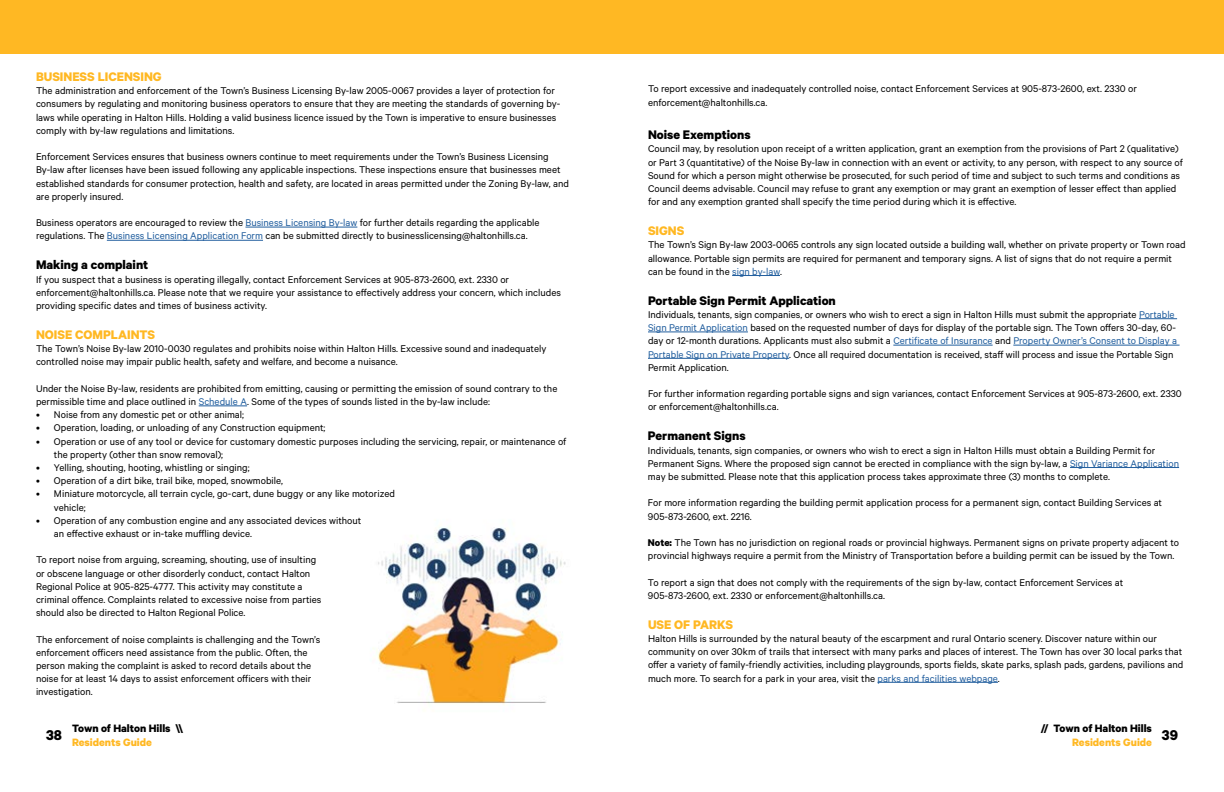
<style>
.page{position:relative;width:1224px;height:792px;background:#fff}
.page>*{position:absolute;margin:0;border:0;box-sizing:border-box;transform-origin:0 0}
.t1{font:700 16px "Calibre";color:#000}
.t2{font:700 14px "Calibre";color:#000}
.t3{font:700 14px "Calibre";color:#ffb823}
.t4{font:700 12px "Calibre";color:#000}
.t5{font:700 12px "Calibre";color:#ffb823}
.t6{font:11px/13.2px "Calibre";color:#000}
.s1{color:#215e9e}
.s2{font-weight:700}
</style>
<div class="page">
<div style="left:0;top:0;width:612px;height:54px;background:#ffb823"></div>
<div style="left:612px;top:0;width:612px;height:54px;background:#ffb823"></div>
<hr style="left:245px;top:227px;width:112px;height:1px;background:#215e9e">
<hr style="left:107px;top:240px;width:156px;height:1px;background:#215e9e">
<hr style="left:199px;top:406px;width:48px;height:1px;background:#215e9e">
<img style="left:356px;top:503px;width:232px;height:232px;border-radius:116px">
<hr style="left:732px;top:275px;width:48px;height:1px;background:#215e9e">
<hr style="left:1139px;top:319px;width:38px;height:1px;background:#215e9e">
<hr style="left:648px;top:332px;width:100px;height:1px;background:#215e9e">
<hr style="left:893px;top:345px;width:100px;height:1px;background:#215e9e">
<hr style="left:1013px;top:345px;width:167px;height:1px;background:#215e9e">
<hr style="left:648px;top:358px;width:141px;height:1px;background:#215e9e">
<hr style="left:1070px;top:467px;width:109px;height:1px;background:#215e9e">
<hr style="left:878px;top:682px;width:120px;height:1px;background:#215e9e">
<p class="t3" style="left:36px;top:68px;width:127px">BUSINESS LICENSING</p>
<p class="t6" style="left:36px;top:84px;width:526px">The administration and enforcement of the Town’s Business Licensing By-law 2005-0067 provides a layer of protection for consumers by regulating and monitoring business operators to ensure that they are meeting the standards of governing by&shy;laws while operating in Halton Hills. Holding a valid business licence issued by the Town is imperative to ensure businesses comply with by-law regulations and limitations.</p>
<p class="t6" style="left:36px;top:150px;width:534px">Enforcement Services ensures that business owners continue to meet requirements under the Town’s Business Licensing By-law after licenses have been issued following any applicable inspections. These inspections ensure that businesses meet established standards for consumer protection, health and safety, are located in areas permitted under the Zoning By-law, and are properly insured.</p>
<p class="t6" style="left:36px;top:216px;width:505px">Business operators are encouraged to review the <span class="s1">Business Licensing By-law</span> for further details regarding the applicable regulations. The <span class="s1">Business Licensing Application Form</span> can be submitted directly to businesslicensing@haltonhills.ca.</p>
<p class="t2" style="left:36px;top:257px;width:114px">Making a complaint</p>
<p class="t6" style="left:36px;top:272px;width:526px">If you suspect that a business is operating illegally, contact Enforcement Services at 905-873-2600, ext. 2330 or enforcement@haltonhills.ca. Please note that we require your assistance to effectively address your concern, which includes providing specific dates and times of business activity.</p>
<p class="t3" style="left:36px;top:326px;width:121px">NOISE COMPLAINTS</p>
<p class="t6" style="left:36px;top:342px;width:512px">The Town’s Noise By-law 2010-0030 regulates and prohibits noise within Halton Hills. Excessive sound and inadequately controlled noise may impair public health, safety and welfare, and become a nuisance.</p>
<p class="t6" style="left:36px;top:381px;width:523px">Under the Noise By-law, residents are prohibited from emitting, causing or permitting the emission of sound contrary to the permissible time and place outlined in <span class="s1">Schedule A</span>. Some of the types of sounds listed in the by-law include:</p>
<p class="t6" style="left:36px;top:408px;width:210px">• Noise from any domestic pet or other animal;</p>
<p class="t6" style="left:36px;top:421px;width:291px">• Operation, loading, or unloading of any Construction equipment;</p>
<p class="t6" style="left:54px;top:434px;width:514px;text-indent:-18px">• Operation or use of any tool or device for customary domestic purposes including the servicing, repair, or maintenance of the property (other than snow removal);</p>
<p class="t6" style="left:36px;top:461px;width:215px">• Yelling, shouting, hooting, whistling or singing;</p>
<p class="t6" style="left:36px;top:474px;width:249px">• Operation of a dirt bike, trail bike, moped, snowmobile,</p>
<p class="t6" style="left:54px;top:487px;width:342px;text-indent:-18px">• Miniature motorcycle, all terrain cycle, go-cart, dune buggy or any like motorized vehicle;</p>
<p class="t6" style="left:54px;top:513px;width:309px;text-indent:-18px">• Operation of any combustion engine and any associated devices without an effective exhaust or in-take muffling device.</p>
<p class="t6" style="left:36px;top:553px;width:287px">To report noise from arguing, screaming, shouting, use of insulting or obscene language or other disorderly conduct, contact Halton Regional Police at 905-825-4777. This activity may constitute a criminal offence. Complaints related to excessive noise from parties should also be directed to Halton Regional Police.</p>
<p class="t6" style="left:36px;top:632px;width:286px">The enforcement of noise complaints is challenging and the Town’s enforcement officers need assistance from the public. Often, the person making the complaint is asked to record details about the noise for at least 14 days to assist enforcement officers with their investigation.</p>
<p class="t6" style="left:648px;top:82px;width:490px">To report excessive and inadequately controlled noise, contact Enforcement Services at 905-873-2600, ext. 2330 or enforcement@haltonhills.ca.</p>
<p class="t2" style="left:648px;top:126px;width:104px">Noise Exemptions</p>
<p class="t6" style="left:648px;top:142px;width:537px">Council may, by resolution upon receipt of a written application, grant an exemption from the provisions of Part 2 (qualitative) or Part 3 (quantitative) of the Noise By-law in connection with an event or activity, to any person, with respect to any source of Sound for which a person might otherwise be prosecuted, for such period of time and subject to such terms and conditions as Council deems advisable. Council may refuse to grant any exemption or may grant an exemption of lesser effect than applied for and any exemption granted shall specify the time period during which it is effective.</p>
<p class="t3" style="left:648px;top:222px;width:38px">SIGNS</p>
<p class="t6" style="left:648px;top:238px;width:539px">The Town’s Sign By-law 2003-0065 controls any sign located outside a building wall, whether on private property or Town road allowance. Portable sign permits are required for permanent and temporary signs. A list of signs that do not require a permit can be found in the <span class="s1">sign by-law</span>.</p>
<p class="t2" style="left:648px;top:292px;width:189px">Portable Sign Permit Application</p>
<p class="t6" style="left:648px;top:308px;width:531px">Individuals, tenants, sign companies, or owners who wish to erect a sign in Halton Hills must submit the appropriate <span class="s1">Portable Sign Permit Application</span> based on the requested number of days for display of the portable sign. The Town offers 30-day, 60- day or 12-month durations. Applicants must also submit a <span class="s1">Certificate of Insurance</span> and <span class="s1">Property Owner’s Consent to Display a Portable Sign on Private Property</span>. Once all required documentation is received, staff will process and issue the Portable Sign Permit Application.</p>
<p class="t6" style="left:648px;top:387px;width:535px">For further information regarding portable signs and sign variances, contact Enforcement Services at 905-873-2600, ext. 2330 or enforcement@haltonhills.ca.</p>
<p class="t2" style="left:648px;top:427px;width:99px">Permanent Signs</p>
<p class="t6" style="left:648px;top:443px;width:533px">Individuals, tenants, sign companies, or owners who wish to erect a sign in Halton Hills must obtain a Building Permit for<br>Permanent Signs. Where the proposed sign cannot be erected in compliance with the sign by-law, a <span class="s1">Sign Variance Application </span>may be submitted. Please note that this application process takes approximate three (3) months to complete.</p>
<p class="t6" style="left:648px;top:496px;width:516px">For more information regarding the building permit application process for a permanent sign, contact Building Services at<br>905-873-2600, ext. 2216.</p>
<p class="t6" style="left:648px;top:536px;width:533px"><span class="s2">Note:</span> The Town has no jurisdiction on regional roads or provincial highways. Permanent signs on private property adjacent to provincial highways require a permit from the Ministry of Transportation before a building permit can be issued by the Town.</p>
<p class="t6" style="left:648px;top:575px;width:477px">To report a sign that does not comply with the requirements of the sign by-law, contact Enforcement Services at<br>905-873-2600, ext. 2330 or enforcement@haltonhills.ca.</p>
<p class="t3" style="left:648px;top:616px;width:87px">USE OF PARKS</p>
<p class="t6" style="left:648px;top:632px;width:537px">Halton Hills is surrounded by the natural beauty of the escarpment and rural Ontario scenery. Discover nature within our community on over 30km of trails that intersect with many parks and places of interest. The Town has over 30 local parks that offer a variety of family-friendly activities, including playgrounds, sports fields, skate parks, splash pads, gardens, pavilions and much more. To search for a park in your area, visit the <span class="s1">parks and facilities webpage</span>.</p>
<p class="t4" style="left:72px;top:721px;width:113px">Town of Halton Hills \\</p>
<p class="t5" style="left:72px;top:735px;width:81px">Residents Guide</p>
<p class="t4" style="left:1041px;top:721px;width:113px">// Town of Halton Hills</p>
<p class="t5" style="left:1072px;top:735px;width:81px">Residents Guide</p>
<h1 class="t1" style="left:46px;top:726px;width:17px">38</h1>
<h1 class="t1" style="left:1162px;top:726px;width:18px">39</h1>
</div>
